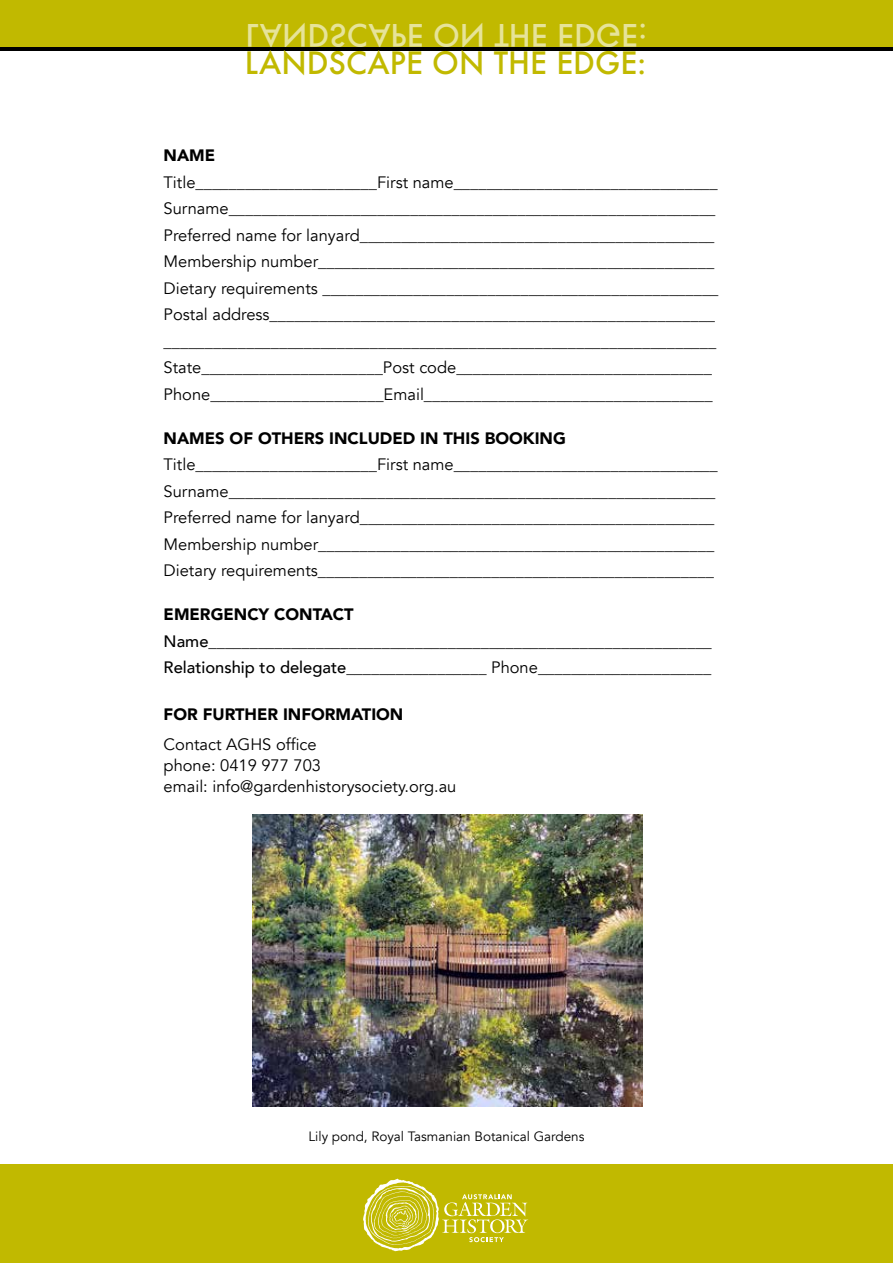
<style>
.page{position:relative;width:893px;height:1263px;background:#fff}
.page>*{position:absolute;margin:0;border:0;box-sizing:border-box;transform-origin:0 0}
.t1{font:500 30px "Futura";color:#c1b900}
.t2{font:16.5px/26.5px "Avenir";color:#000}
.t3{font:900 16.5px "Avenir";color:#000}
.t4{font:13.5px "Avenir";color:#000}
.s1{font-weight:900}
.s2{font-weight:500}
</style>
<div class="page">
<div style="left:0;top:0;width:893px;height:51px;background:#c1b900"></div>
<hr style="left:0;top:47px;width:893px;height:4px;background:#000">
<div style="left:0;top:1164px;width:893px;height:99px;background:#c1b900"></div>
<svg style="left:363px;top:1179px;width:165px;height:72px"></svg>
<img style="left:253px;top:814px;width:389px;height:292px">
<h1 class="t1" style="left:245px;top:42px;width:403px">LANDSCAPE ON THE EDGE:</h1>
<p class="t3" style="left:164px;top:141px;width:53px">NAME</p>
<p class="t2" style="left:164px;top:169px;width:556px">Title______________________First name________________________________ Surname___________________________________________________________ Preferred name for lanyard___________________________________________ Membership number________________________________________________ Dietary requirements ________________________________________________ Postal address______________________________________________________ ___________________________________________________________________ State______________________Post code_______________________________ Phone_____________________Email___________________________________</p>
<p class="t3" style="left:164px;top:424px;width:404px">NAMES OF OTHERS INCLUDED IN THIS BOOKING</p>
<p class="t2" style="left:164px;top:451px;width:556px">Title______________________First name________________________________ Surname___________________________________________________________ Preferred name for lanyard___________________________________________ Membership number________________________________________________ Dietary requirements________________________________________________</p>
<p class="t2" style="left:164px;top:601px;width:550px"><span class="s1">EMERGENCY CONTACT<br></span><span class="s2">Name</span>_____________________________________________________________<br><span class="s2">Relationship to delegate</span>_________________ Phone_____________________</p>
<p class="t3" style="left:164px;top:700px;width:241px">FOR FURTHER INFORMATION</p>
<p class="t2" style="left:164px;top:734px;width:294px;line-height:21px">Contact AGHS office<br>phone: 0419 977 703<br>email: info@gardenhistorysociety.org.au</p>
<p class="t4" style="left:308px;top:1128px;width:278px">Lily pond, Royal Tasmanian Botanical Gardens</p>
</div>
